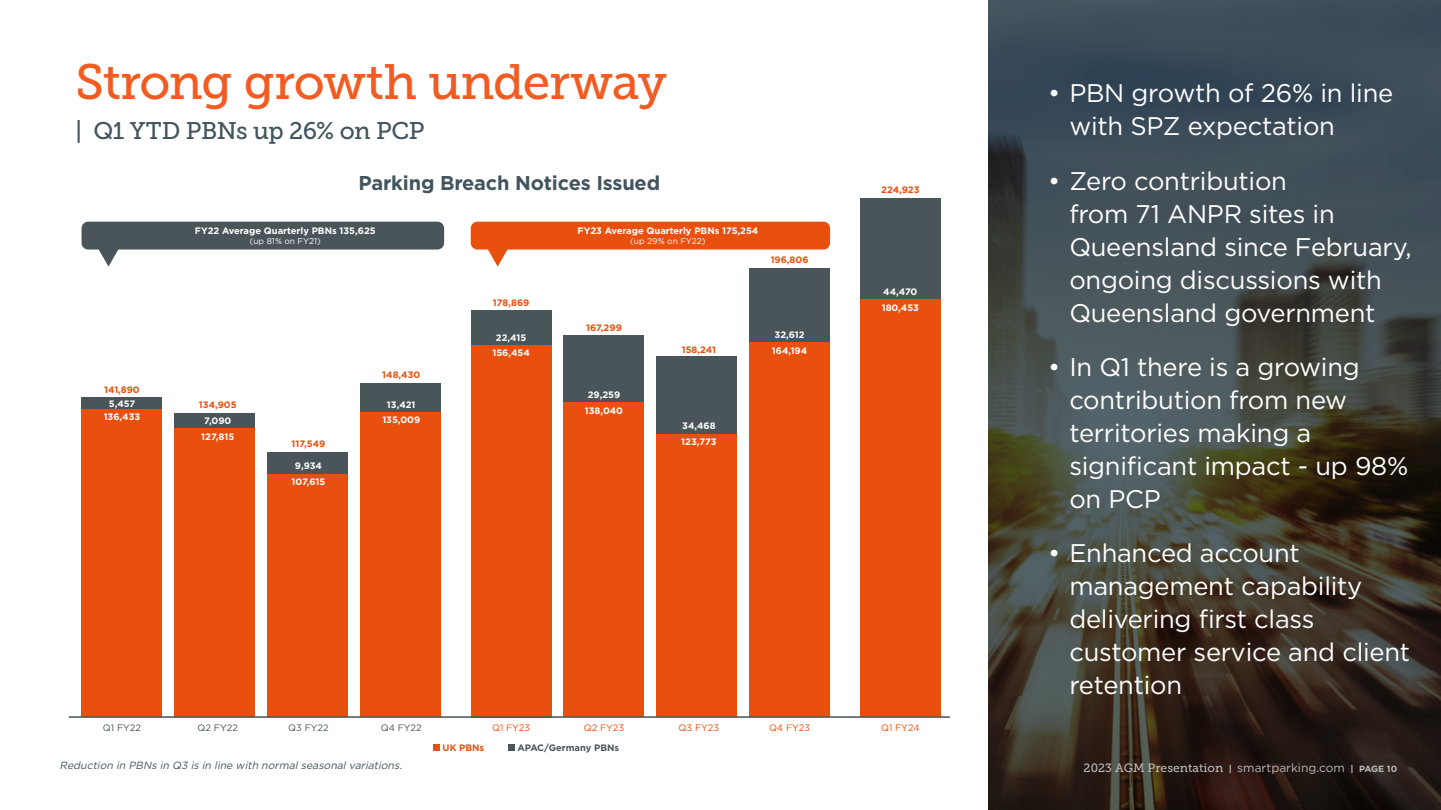
<style>
.page{position:relative;width:1441px;height:810px;background:#fff}
.page>*{position:absolute;margin:0;border:0;box-sizing:border-box;transform-origin:0 0}
.Body{font:49.5px "Museo Slab 500";letter-spacing:-.025em;color:#f25b21}
.Body-2{font:25.5px/33px "Gotham";letter-spacing:-.01em;color:#fff}
.Body-3{font:24px "Museo Slab 500";letter-spacing:-.02em;color:#42545d}
.Body-4{font:700 19.95px "Gotham";letter-spacing:-.01em;color:#42545d}
.t1{font:12px "Museo Slab 500";letter-spacing:.005em;color:#bababa}
.t2{font:italic 10.5px "Gotham";color:#42545d}
.t3{font:700 9.3px/15.1px "Gotham";color:#fff;text-align:center}
.t4{font:700 9.3px "Gotham";color:#e9500e}
.t5{font:9.3px "Gotham";color:#e9500e}
.t6{font:9.3px "Gotham";color:#4a555a}
.t7{font:700 9.3px "Gotham";color:#4a555a}
.t8{font:8.4px "Gotham";color:#fff}
.s1{font-family:"Gotham";font-weight:700;font-size:9px}
.s2{font-family:"Gotham"}
</style>
<div class="page">
<svg style="left:988px;top:0;width:452px;height:810px;background:#3c403e"></svg>
<div style="left:267px;top:452px;width:81px;height:22px;background:#4a555a"></div>
<div style="left:267px;top:474px;width:81px;height:243px;background:#e9500e"></div>
<div style="left:174px;top:413px;width:81px;height:16px;background:#4a555a"></div>
<div style="left:174px;top:429px;width:81px;height:288px;background:#e9500e"></div>
<div style="left:81px;top:397px;width:81px;height:12px;background:#4a555a"></div>
<div style="left:81px;top:409px;width:81px;height:308px;background:#e9500e"></div>
<div style="left:360px;top:383px;width:81px;height:29px;background:#4a555a"></div>
<div style="left:360px;top:412px;width:81px;height:305px;background:#e9500e"></div>
<div style="left:749px;top:268px;width:81px;height:75px;background:#4a555a"></div>
<div style="left:749px;top:343px;width:81px;height:374px;background:#e9500e"></div>
<div style="left:656px;top:356px;width:81px;height:79px;background:#4a555a"></div>
<div style="left:656px;top:435px;width:81px;height:282px;background:#e9500e"></div>
<div style="left:81px;top:222px;width:363px;height:28px;background:#4a555a;border-radius:7px"></div>
<svg style="left:97px;top:249px;width:23px;height:18px"></svg>
<div style="left:563px;top:335px;width:81px;height:67px;background:#4a555a"></div>
<div style="left:563px;top:402px;width:81px;height:315px;background:#e9500e"></div>
<div style="left:470px;top:311px;width:81px;height:34px;background:#4a555a"></div>
<div style="left:470px;top:345px;width:81px;height:372px;background:#e9500e"></div>
<div style="left:859px;top:198px;width:81px;height:102px;background:#4a555a"></div>
<div style="left:859px;top:300px;width:81px;height:417px;background:#e9500e"></div>
<div style="left:470px;top:222px;width:360px;height:28px;background:#e9500e;border-radius:7px"></div>
<svg style="left:485px;top:249px;width:24px;height:18px"></svg>
<hr style="left:69px;top:716px;width:880px;height:2px;background:#4a555a">
<div style="left:508px;top:745px;width:7px;height:6px;background:#4a555a"></div>
<div style="left:433px;top:745px;width:7px;height:6px;background:#e9500e"></div>
<p class="Body" style="left:75px;top:54px;width:593px">Strong growth underway</p>
<p class="Body-3" style="left:75px;top:117px;width:350px">| Q1 YTD PBNs up 26% on PCP</p>
<p class="Body-4" style="left:358px;top:170px;width:303px">Parking Breach Notices Issued</p>
<p class="t3" style="left:195px;top:223px;width:182px">FY22 Average Quarterly PBNs 135,625</p>
<p class="t8" style="left:250px;top:235px;width:73px">(up 81% on FY21)</p>
<p class="t3" style="left:577px;top:223px;width:182px">FY23 Average Quarterly PBNs 175,254</p>
<p class="t8" style="left:630px;top:235px;width:77px">(up 29% on FY22)</p>
<p class="t4" style="left:770px;top:254px;width:39px">196,806</p>
<p class="t4" style="left:104px;top:383px;width:37px">141,890</p>
<p class="t3" style="left:104px;top:409px;width:38px">136,433</p>
<p class="t3" style="left:109px;top:396px;width:28px">5,457</p>
<p class="t4" style="left:199px;top:399px;width:39px">134,905</p>
<p class="t3" style="left:201px;top:429px;width:34px">127,815</p>
<p class="t3" style="left:204px;top:413px;width:29px">7,090</p>
<p class="t4" style="left:291px;top:438px;width:35px">117,549</p>
<p class="t3" style="left:291px;top:474px;width:35px">107,615</p>
<p class="t3" style="left:295px;top:459px;width:29px">9,934</p>
<p class="t4" style="left:382px;top:369px;width:39px">148,430</p>
<p class="t3" style="left:382px;top:397px;width:39px">13,421<br>135,009</p>
<p class="t4" style="left:493px;top:297px;width:38px">178,869</p>
<p class="t3" style="left:496px;top:330px;width:32px">22,415</p>
<p class="t3" style="left:492px;top:345px;width:39px">156,454</p>
<p class="t4" style="left:586px;top:322px;width:37px">167,299</p>
<p class="t3" style="left:587px;top:387px;width:34px">29,259</p>
<p class="t3" style="left:584px;top:403px;width:40px">138,040</p>
<p class="t4" style="left:681px;top:343px;width:36px">158,241</p>
<p class="t3" style="left:682px;top:419px;width:35px">34,468</p>
<p class="t3" style="left:681px;top:434px;width:37px">123,773</p>
<p class="t3" style="left:774px;top:328px;width:32px">32,612</p>
<p class="t3" style="left:771px;top:343px;width:37px">164,194</p>
<p class="t4" style="left:881px;top:184px;width:40px">224,923</p>
<p class="t3" style="left:883px;top:284px;width:36px">44,470</p>
<p class="t3" style="left:881px;top:300px;width:39px">180,453</p>
<p class="t6" style="left:103px;top:721px;width:40px">Q1 FY22</p>
<p class="t6" style="left:198px;top:721px;width:42px">Q2 FY22</p>
<p class="t6" style="left:288px;top:721px;width:42px">Q3 FY22</p>
<p class="t6" style="left:381px;top:721px;width:42px">Q4 FY22</p>
<p class="t5" style="left:492px;top:721px;width:40px">Q1 FY23</p>
<p class="t5" style="left:583px;top:721px;width:42px">Q2 FY23</p>
<p class="t5" style="left:881px;top:721px;width:40px">Q1 FY24</p>
<p class="t5" style="left:678px;top:721px;width:42px">Q3 FY23</p>
<p class="t5" style="left:769px;top:721px;width:43px">Q4 FY23</p>
<p class="t4" style="left:442px;top:742px;width:43px">UK PBNs</p>
<p class="t7" style="left:517px;top:742px;width:103px">APAC/Germany PBNs</p>
<p class="t2" style="left:60px;top:758px;width:346px">Reduction in PBNs in Q3 is in line with normalseasonalvariations.</p>
<p class="Body-2" style="left:1069px;top:76px;width:325px;text-indent:-21px">• PBN growth of 26% in line with SPZ expectation</p>
<p class="Body-2" style="left:1069px;top:163px;width:344px;text-indent:-21px">• Zero contribution<br>from 71 ANPR sites in<br>Queensland since February, ongoing discussions with<br>Queensland government</p>
<p class="Body-2" style="left:1069px;top:350px;width:340px;text-indent:-21px">• In Q1 there is a growing contribution from new territories making a significant impact - up 98% on PCP</p>
<p class="Body-2" style="left:1069px;top:536px;width:342px;text-indent:-21px">• Enhanced account management capability delivering first class customer service and client retention</p>
<p class="t1" style="left:1083px;top:761px;width:315px">2023 AGM Presentation <span class="s1">|</span> <span class="s2">smartparking.com</span> <span class="s1">| PAGE 10</span></p>
</div>
